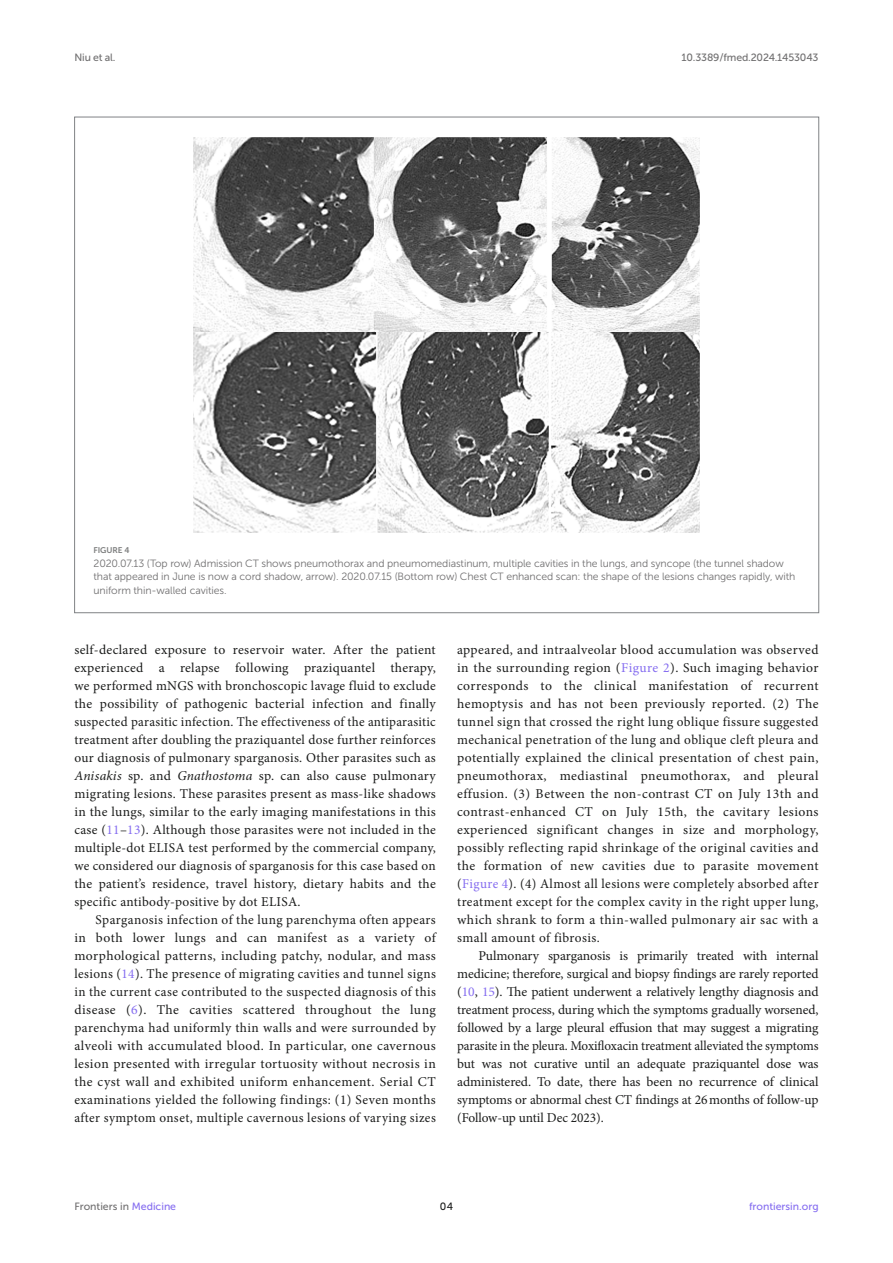
<style>
.page{position:relative;width:893px;height:1263px;background:#fff}
.page>*{position:absolute;margin:0;border:0;box-sizing:border-box;transform-origin:0 0}
.TEXT{font:13.5px/18px "Minion Pro";letter-spacing:.02em;color:#1b1c1b;text-align:justify}
.FIG_LEG{font:10.5px/13.5px "Museo Sans 300";letter-spacing:-.01em;color:#706f70}
.t1{font:10.5px "Museo Sans 500";letter-spacing:-.015em;color:#706f70}
.t2{font:10.5px "Museo Sans 500";color:#856df0}
.t3{font:10.5px "Museo Sans 500";color:#1b1c1b}
.FIG_HD{font:8.25px "Museo Sans 700";letter-spacing:-.01em;color:#7e7f7f}
.s1{font-style:italic}
.s2{color:#856df0}
</style>
<div class="page">
<img style="left:193px;top:137px;width:507px;height:396px">
<p class="t1" style="left:74px;top:51px;width:43px">Niu et al.</p>
<p class="t1" style="left:682px;top:51px;width:138px">10.3389/fmed.2024.1453043</p>
<p class="FIG_HD" style="left:94px;top:546px;width:37px">FIGURE 4</p>
<p class="FIG_LEG" style="left:94px;top:556px;width:703px">2020.07.13 (Top row) Admission CT shows pneumothorax and pneumomediastinum, multiple cavities in the lungs, and syncope (the tunnel shadow that appeared in June is now a cord shadow, arrow). 2020.07.15 (Bottom row) Chest CT enhanced scan: the shape of the lesions changes rapidly, with uniform thin-walled cavities.</p>
<p class="TEXT" style="left:74px;top:641px;width:363px">self-declared exposure to reservoir water. After the patient experienced a relapse following praziquantel therapy, we performed mNGS with bronchoscopic lavage fluid to exclude the possibility of pathogenic bacterial infection and finally suspected parasitic infection. The effectiveness of the antiparasitic treatment after doubling the praziquantel dose further reinforces our diagnosis of pulmonary sparganosis. Other parasites such as <span class="s1">Anisakis</span> sp. and <span class="s1">Gnathostoma</span> sp. can also cause pulmonary migrating lesions. These parasites present as mass-like shadows in the lungs, similar to the early imaging manifestations in this case (<span class="s2">11</span>–<span class="s2">13</span>). Although those parasites were not included in the multiple-dot ELISA test performed by the commercial company, we considered our diagnosis of sparganosis for this case based on the patient’s residence, travel history, dietary habits and the specific antibody-positive by dot ELISA.</p>
<p class="TEXT" style="left:74px;top:911px;width:363px;text-indent:21px">Sparganosis infection of the lung parenchyma often appears in both lower lungs and can manifest as a variety of morphological patterns, including patchy, nodular, and mass lesions (<span class="s2">14</span>). The presence of migrating cavities and tunnel signs in the current case contributed to the suspected diagnosis of this disease (<span class="s2">6</span>). The cavities scattered throughout the lung parenchyma had uniformly thin walls and were surrounded by alveoli with accumulated blood. In particular, one cavernous lesion presented with irregular tortuosity without necrosis in the cyst wall and exhibited uniform enhancement. Serial CT examinations yielded the following findings: (1) Seven months after symptom onset, multiple cavernous lesions of varying sizes</p>
<p class="TEXT" style="left:457px;top:641px;width:363px">appeared, and intraalveolar blood accumulation was observed in the surrounding region (<span class="s2">Figure 2</span>). Such imaging behavior corresponds to the clinical manifestation of recurrent hemoptysis and has not been previously reported. (2) The tunnel sign that crossed the right lung oblique fissure suggested mechanical penetration of the lung and oblique cleft pleura and potentially explained the clinical presentation of chest pain, pneumothorax, mediastinal pneumothorax, and pleural effusion. (3) Between the non-contrast CT on July 13th and contrast-enhanced CT on July 15th, the cavitary lesions experienced significant changes in size and morphology, possibly reflecting rapid shrinkage of the original cavities and the formation of new cavities due to parasite movement (<span class="s2">Figure 4</span>). (4) Almost all lesions were completely absorbed after treatment except for the complex cavity in the right upper lung, which shrank to form a thin-walled pulmonary air sac with a small amount of fibrosis.</p>
<p class="TEXT" style="left:457px;top:947px;width:363px;text-indent:21px">Pulmonary sparganosis is primarily treated with internal medicine; therefore, surgical and biopsy findings are rarely reported (<span class="s2">10</span>, <span class="s2">15</span>). The patient underwent a relatively lengthy diagnosis and treatment process, during which the symptoms gradually worsened, followed by a large pleural effusion that may suggest a migrating parasite in the pleura. Moxifloxacin treatment alleviated the symptoms but was not curative until an adequate praziquantel dose was administered. To date, there has been no recurrence of clinical symptoms or abnormal chest CT findings at 26months of follow-up (Follow-up until Dec 2023).</p>
<p class="t1" style="left:74px;top:1200px;width:103px">Frontiers in <span class="s2">Medicine</span></p>
<p class="t3" style="left:440px;top:1200px;width:15px">04</p>
<p class="t2" style="left:749px;top:1200px;width:71px">frontiersin.org</p>
</div>
